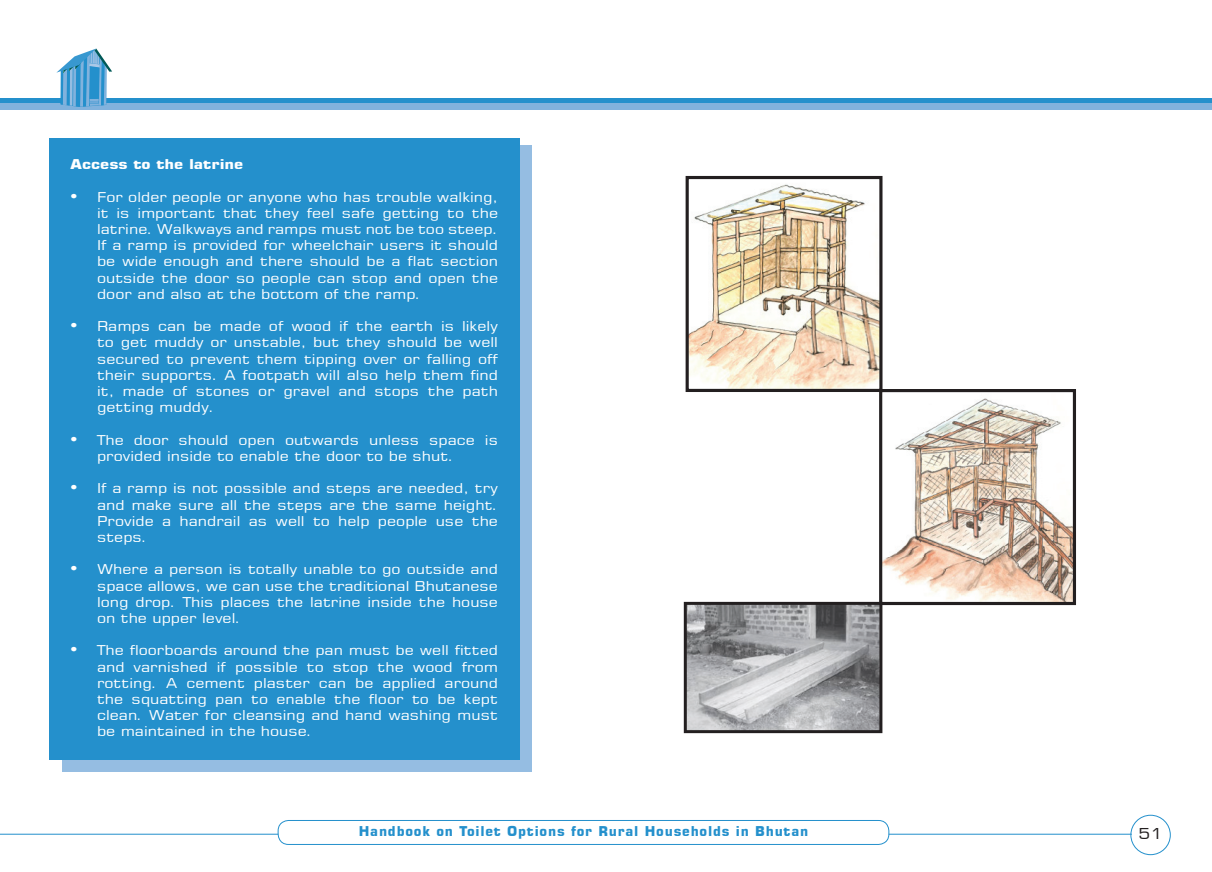
<style>
.page{position:relative;width:1212px;height:872px;background:#fff}
.page>*{position:absolute;margin:0;border:0;box-sizing:border-box;transform-origin:0 0}
.t1{font:15px "Square 721 BT";color:#231f20;scale:1.19 1}
.t2{font:13.5px/16.2px "Square 721 BT";color:#fff;text-align:justify;scale:1.19 1}
.t3{font:700 13.5px "Square 721 BT";letter-spacing:.06em;color:#2490cc}
.t4{font:700 13.5px "Square 721 BT";color:#fff;scale:1.19 1}
.s1{font-family:"Times New Roman";font-size:18px}
</style>
<div class="page">
<svg style="left:0;top:99px;width:1212px;height:5px;background:#3696cf"></svg>
<div style="left:0;top:104px;width:1212px;height:6px;background:#81b2dd"></div>
<svg style="left:56px;top:49px;width:56px;height:58px"></svg>
<div style="left:1130px;top:815px;width:41px;height:40px;border:1px solid #2490cc;border-radius:50%"></div>
<div style="left:278px;top:820px;width:611px;height:25px;border:1px solid #2490cc;border-radius:10px"></div>
<hr style="left:889px;top:834px;width:243px;height:1px;background:#2490cc">
<hr style="left:0;top:834px;width:278px;height:1px;background:#2490cc">
<div style="left:62px;top:145px;width:470px;height:626px;background:#95bde2"></div>
<div style="left:49px;top:138px;width:471px;height:621px;background:#2490cc"></div>
<img style="left:689px;top:184px;width:189px;height:204px">
<div style="left:685px;top:176px;width:197px;height:216px;border:3px solid #231f20"></div>
<img style="left:883px;top:398px;width:189px;height:203px">
<div style="left:879px;top:389px;width:197px;height:216px;border:3px solid #231f20"></div>
<img style="left:688px;top:606px;width:190px;height:123px">
<div style="left:684px;top:602px;width:198px;height:131px;border:3px solid #231f20"></div>
<p class="t4" style="left:70px;top:156px;width:147px">Access to the latrine</p>
<p class="t2" style="left:97px;top:188px;width:338px;text-indent:-27px"><span class="s1">•</span> For older people or anyone who has trouble walking, it is important that they feel safe getting to the latrine. Walkways and ramps must not be too steep.<br>If a ramp is provided for wheelchair users it should be wide enough and there should be a flat section outside the door so people can stop and open the door and also at the bottom of the ramp.</p>
<p class="t2" style="left:97px;top:318px;width:338px;text-indent:-27px"><span class="s1">•</span> Ramps can be made of wood if the earth is likely to get muddy or unstable, but they should be well secured to prevent them tipping over or falling off their supports. A footpath will also help them find it, made of stones or gravel and stops the path getting muddy.</p>
<p class="t2" style="left:97px;top:431px;width:338px;text-indent:-27px"><span class="s1">•</span> The door should open outwards unless space is provided inside to enable the door to be shut.</p>
<p class="t2" style="left:97px;top:480px;width:338px;text-indent:-27px"><span class="s1">•</span> If a ramp is not possible and steps are needed, try and make sure all the steps are the same height.<br>Provide a handrail as well to help people use the steps.</p>
<p class="t2" style="left:97px;top:561px;width:338px;text-indent:-27px"><span class="s1">•</span> Where a person is totally unable to go outside and space allows, we can use the traditional Bhutanese long drop. This places the latrine inside the house on the upper level.</p>
<p class="t2" style="left:97px;top:642px;width:338px;text-indent:-27px"><span class="s1">•</span> The floorboards around the pan must be well fitted and varnished if possible to stop the wood from rotting. A cement plaster can be applied around the squatting pan to enable the floor to be kept clean. Water for cleansing and hand washing must be maintained in the house.</p>
<p class="t3" style="left:359px;top:823px;width:451px">Handbook on Toilet Options for Rural Households in Bhutan</p>
<p class="t1" style="left:1138px;top:824px;width:22px">51</p>
</div>
